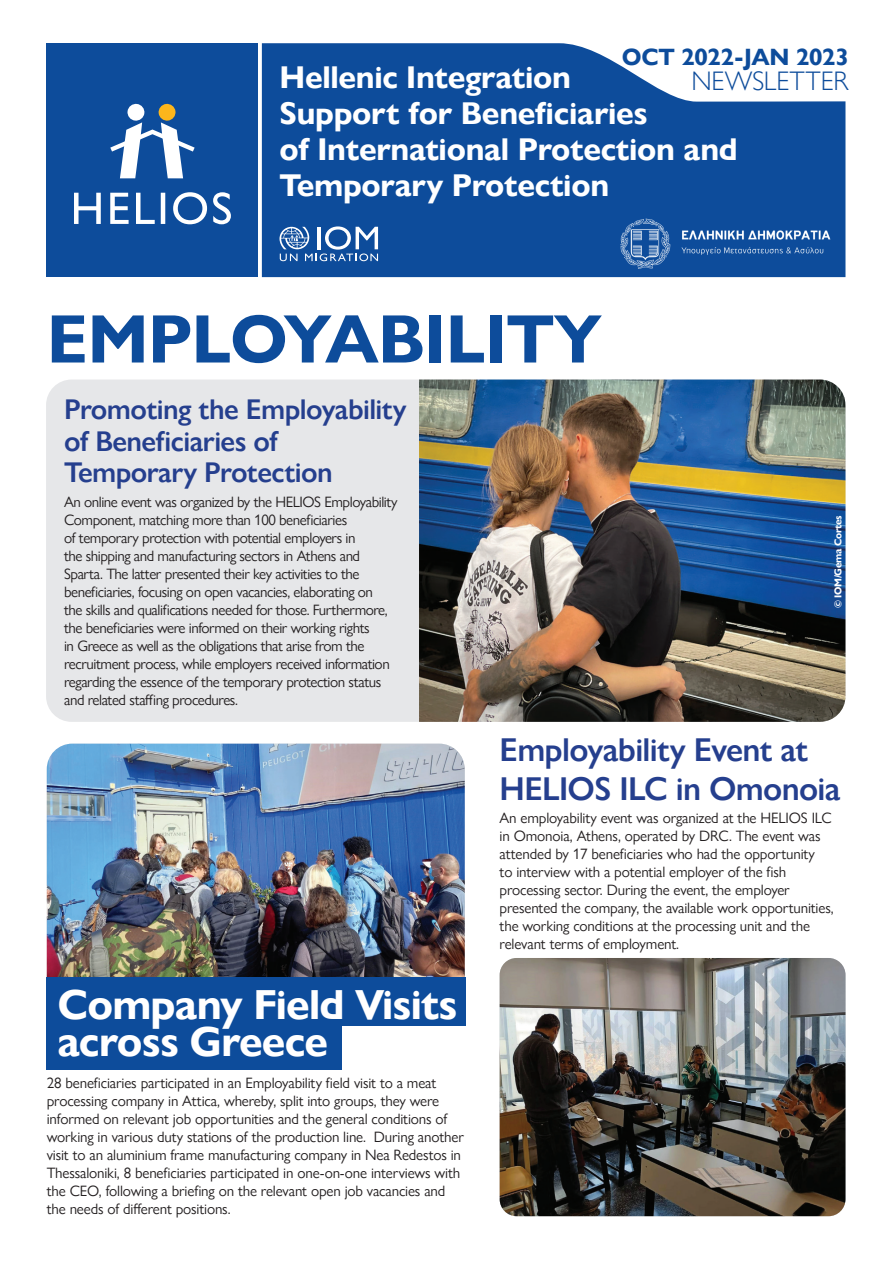
<style>
.page{position:relative;width:893px;height:1263px;background:#fff}
.page>*{position:absolute;margin:0;border:0;box-sizing:border-box;transform-origin:0 0}
.t1{font:700 69px "Gill Sans Nova";letter-spacing:-.01em;color:#0d4c9b}
.t2{font:700 42px/37.5px "Gill Sans Nova";letter-spacing:-.02em;color:#fff}
.t3{font:600 33px/39px "Gill Sans Nova";letter-spacing:-.02em;color:#253f8e}
.t4{font:700 31.5px/36px "Gill Sans Nova";letter-spacing:-.01em;color:#fff}
.t5{font:600 28.5px/31.5px "Gill Sans Nova";letter-spacing:-.02em;color:#253f8e}
.t6{font:300 26.85px "Gill Sans Nova";letter-spacing:-.01em;color:#0d4c9b}
.t7{font:700 23.55px "Gill Sans Nova";letter-spacing:-.01em;color:#0d4c9b}
.t8{font:15px/18px "Gill Sans Nova";letter-spacing:-.01em;color:#231f20}
.t9{font:15px/18px "Gill Sans Nova";letter-spacing:-.03em;color:#231f20}
.t10{font:700 10.05px "Gill Sans Nova";letter-spacing:-.03em;color:#fff}
</style>
<div class="page">
<img style="left:500px;top:958px;width:345px;height:258px">
<img style="left:47px;top:744px;width:418px;height:233px">
<div style="left:46px;top:379px;width:799px;height:343px;background:#e6e7e9;border-radius:26px"></div>
<img style="left:419px;top:379px;width:426px;height:343px">
<div style="left:47px;top:977px;width:419px;height:49px;background:#0d4c9b"></div>
<div style="left:47px;top:1021px;width:295px;height:49px;background:#0d4c9b"></div>
<svg style="left:262px;top:43px;width:583px;height:234px;fill:#0d4c9b"></svg>
<svg style="left:279px;top:226px;width:99px;height:35px"></svg>
<img style="left:609px;top:217px;width:232px;height:58px">
<div style="left:46px;top:43px;width:211px;height:234px;background:#0d4c9b"></div>
<svg style="left:74px;top:192px;width:157px;height:32px"></svg>
<svg style="left:110px;top:103px;width:85px;height:75px"></svg>
<h3 class="t7" style="left:622px;top:42px;width:228px">OCT 2022-JAN 2023</h3>
<h3 class="t6" style="left:691px;top:65px;width:159px">NEWSLETTER</h3>
<h3 class="t4" style="left:279px;top:60px;width:460px">Hellenic Integration<br>Support for Beneficiaries<br>of International Protection and<br>Temporary Protection</h3>
<h1 class="t1" style="left:47px;top:296px;width:557px">EMPLOYABILITY</h1>
<h3 class="t5" style="left:64px;top:393px;width:344px">Promoting the Employability of Beneficiaries of<br>Temporary Protection</h3>
<p class="t9" style="left:64px;top:493px;width:335px">An online event was organized by the HELIOS Employability Component, matching more than 100 beneficiaries<br>of temporary protection with potential employers in<br>the shipping and manufacturing sectors in Athens and Sparta. The latter presented their key activities to the beneficiaries, focusing on open vacancies, elaborating on<br>the skills and qualifications needed for those. Furthermore, the beneficiaries were informed on their working rights<br>in Greece as well as the obligations that arise from the recruitment process, while employers received information regarding the essence of the temporary protection status and related staffing procedures.</p>
<h2 class="t2" style="left:58px;top:985px;width:401px">Company Field Visits across Greece</h2>
<p class="t8" style="left:47px;top:1073px;width:419px">28 beneficiaries participated in an Employability field visit to a meat processing company in Attica, whereby, split into groups, they were informed on relevant job opportunities and the general conditions of working in various duty stations of the production line. During another visit to an aluminium frame manufacturing company in Nea Redestos in Thessaloniki, 8 beneficiaries participated in one-on-one interviews with the CEO, following a briefing on the relevant open job vacancies and the needs of different positions.</p>
<p class="t10" style="left:832px;top:608px;width:95px;rotate:-90deg">© IOM/Gema Cortes</p>
<h3 class="t3" style="left:500px;top:730px;width:342px">Employability Event at<br>HELIOS ILC in Omonoia</h3>
<p class="t8" style="left:500px;top:808px;width:336px">An employability event was organized at the HELIOS ILC in Omonoia, Athens, operated by DRC. The event was attended by 17 beneficiaries who had the opportunity<br>to interview with a potential employer of the fish processing sector. During the event, the employer presented the company, the available work opportunities, the working conditions at the processing unit and the relevant terms of employment.</p>
</div>
